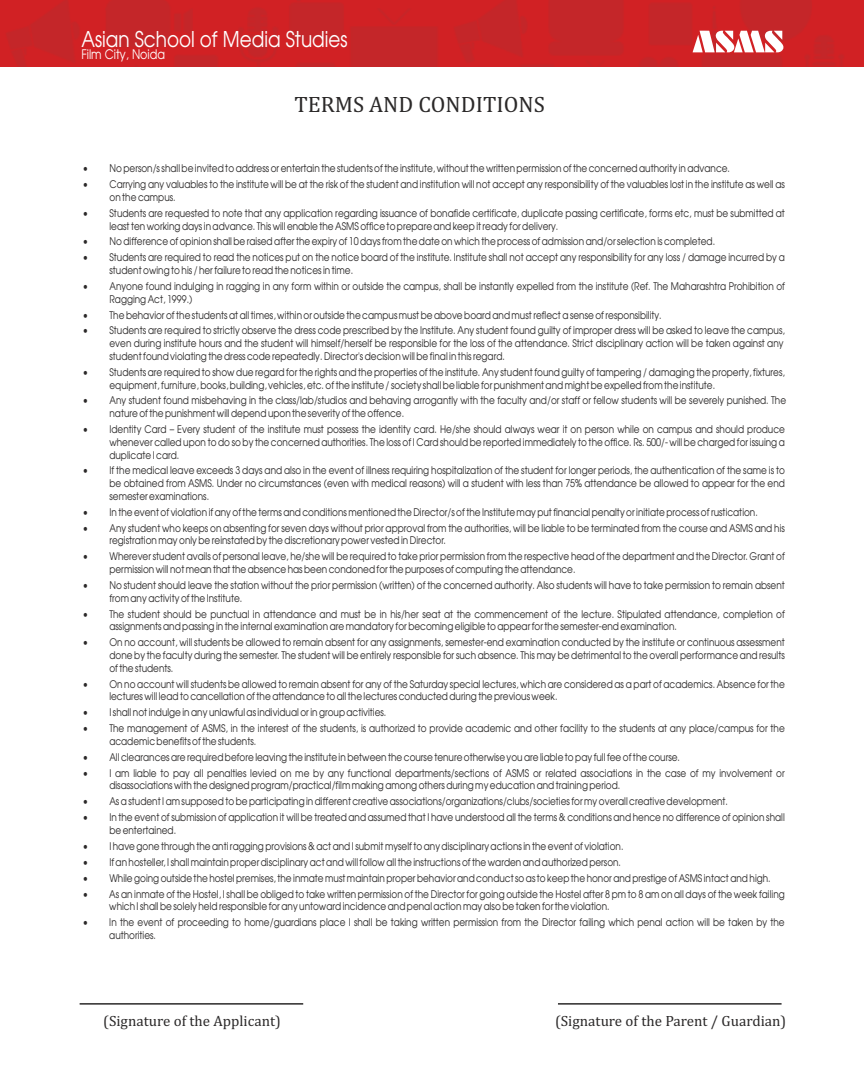
<style>
.page{position:relative;width:864px;height:1080px;background:#fff}
.page>*{position:absolute;margin:0;border:0;box-sizing:border-box;transform-origin:0 0}
.t1{font:22.5px "Cambria";color:#2b2929}
.t2{font:100 21.75px "Avant Garde";color:#fff}
.t3{font:15px "Cambria";color:#2b2929}
.t4{font:100 13.2px "Avant Garde";color:#fff}
.t5{font:100 10.5px/12.8px "Avant Garde";color:#2b2929}
</style>
<div class="page">
<img style="left:0;top:0;width:864px;height:66px">
<hr style="left:558px;top:1003px;width:224px;height:2px;background:#2b2929">
<hr style="left:80px;top:1003px;width:223px;height:2px;background:#2b2929">
<svg style="left:693px;top:31px;width:90px;height:21px"></svg>
<h2 class="t2" style="left:81px;top:30px;width:268px">Asian School of Media Studies</h2>
<p class="t4" style="left:81px;top:49px;width:85px">Film City, Noida</p>
<h1 class="t1" style="left:295px;top:94px;width:252px">TERMS AND CONDITIONS</h1>
<p class="t5" style="left:83px;top:163px;width:649px">• No person/s shall be invited to address or entertain the students of the institute, without the written permission of the concerned authority in advance.</p>
<p class="t5" style="left:110px;top:179px;width:677px;text-indent:-27px">• Carrying any valuables to the institute will be at the risk of the student and institution will not accept any responsibility of the valuables lost in the institute as well as on the campus.</p>
<p class="t5" style="left:110px;top:208px;width:677px;text-indent:-27px">• Students are requested to note that any application regarding issuance of bonafide certificate, duplicate passing certificate, forms etc, must be submitted at least ten working days in advance. This will enable the ASMS office to prepare and keep it ready for delivery.</p>
<p class="t5" style="left:83px;top:236px;width:634px">• No difference of opinion shall be raised after the expiry of 10 days from the date on which the process of admission and/or selection is completed.</p>
<p class="t5" style="left:110px;top:252px;width:677px;text-indent:-27px">• Students are required to read the notices put on the notice board of the institute. Institute shall not accept any responsibility for any loss / damage incurred by a student owing to his / her failure to read the notices in time.</p>
<p class="t5" style="left:110px;top:281px;width:677px;text-indent:-27px">• Anyone found indulging in ragging in any form within or outside the campus, shall be instantly expelled from the institute (Ref. The Maharashtra Prohibition of<br>Ragging Act, 1999.)</p>
<p class="t5" style="left:83px;top:309px;width:580px">• The behavior of the students at all times, within or outside the campus must be above board and must reflect a sense of responsibility.</p>
<p class="t5" style="left:109px;top:325px;width:677px;text-indent:-27px">• Students are required to strictly observe the dress code prescribed by the Institute. Any student found guilty of improper dress will be asked to leave the campus, even during institute hours and the student will himself/herself be responsible for the loss of the attendance. Strict disciplinary action will be taken against any student found violating the dress code repeatedly. Director's decision will be final in this regard.</p>
<p class="t5" style="left:109px;top:367px;width:677px;text-indent:-27px">• Students are required to show due regard for the rights and the properties of the institute. Any student found guilty of tampering / damaging the property, fixtures, equipment, furniture, books, building, vehicles, etc. of the institute / society shall be liable for punishment and might be expelled from the institute.</p>
<p class="t5" style="left:109px;top:395px;width:678px;text-indent:-27px">• Any student found misbehaving in the class/lab/studios and behaving arrogantly with the faculty and/or staff or fellow students will be severely punished. The nature of the punishment will depend upon the severity of the offence.</p>
<p class="t5" style="left:109px;top:424px;width:677px;text-align:justify;text-indent:-27px">• Identity Card – Every student of the institute must possess the identity card. He/she should always wear it on person while on campus and should produce whenever called upon to do so by the concerned authorities. The loss of I Card should be reported immediately to the office. Rs. 500/- will be charged for issuing a duplicate I card.</p>
<p class="t5" style="left:109px;top:465px;width:677px;text-align:justify;text-indent:-27px">• If the medical leave exceeds 3 days and also in the event of illness requiring hospitalization of the student for longer periods, the authentication of the same is to be obtained from ASMS. Under no circumstances (even with medical reasons) will a student with less than 75% attendance be allowed to appear for the end semester examinations.</p>
<p class="t5" style="left:83px;top:507px;width:676px">• In the event of violation if any of the terms and conditions mentioned the Director/s of the Institute may put financial penalty or initiate process of rustication.</p>
<p class="t5" style="left:109px;top:523px;width:677px;text-indent:-27px">• Any student who keeps on absenting for seven days without prior approval from the authorities, will be liable to be terminated from the course and ASMS and his registration may only be reinstated by the discretionary power vested in Director.</p>
<p class="t5" style="left:109px;top:551px;width:677px;text-indent:-27px">• Wherever student avails of personal leave, he/she will be required to take prior permission from the respective head of the department and the Director. Grant of permission will not mean that the absence has been condoned for the purposes of computing the attendance.</p>
<p class="t5" style="left:109px;top:580px;width:677px;text-indent:-27px">• No student should leave the station without the prior permission (written) of the concerned authority. Also students will have to take permission to remain absent from any activity of the Institute.</p>
<p class="t5" style="left:109px;top:608px;width:677px;text-indent:-27px">• The student should be punctual in attendance and must be in his/her seat at the commencement of the lecture. Stipulated attendance, completion of assignments and passing in the internal examination are mandatory for becoming eligible to appear for the semester-end examination.</p>
<p class="t5" style="left:109px;top:637px;width:677px;text-align:justify;text-indent:-27px">• On no account, will students be allowed to remain absent for any assignments, semester-end examination conducted by the institute or continuous assessment done by the faculty during the semester. The student will be entirely responsible for such absence. This may be detrimental to the overall performance and results of the students.</p>
<p class="t5" style="left:109px;top:678px;width:677px;text-indent:-27px">• On no account will students be allowed to remain absent for any of the Saturday special lectures, which are considered as a part of academics. Absence for the lectures will lead to cancellation of the attendance to all the lectures conducted during the previous week.</p>
<p class="t5" style="left:83px;top:707px;width:305px">• I shall not indulge in any unlawful as individual or in group activities.</p>
<p class="t5" style="left:109px;top:723px;width:677px;text-indent:-27px">• The management of ASMS, in the interest of the students, is authorized to provide academic and other facility to the students at any place/campus for the academic benefits of the students.</p>
<p class="t5" style="left:83px;top:752px;width:599px">• All clearances are required before leaving the institute in between the course tenure otherwise you are liable to pay full fee of the course.</p>
<p class="t5" style="left:109px;top:767px;width:677px;text-indent:-27px">• I am liable to pay all penalties levied on me by any functional departments/sections of ASMS or related associations in the case of my involvement or disassociations with the designed program/practical/film making among others during my education and training period.</p>
<p class="t5" style="left:83px;top:796px;width:647px">• As a student I am supposed to be participating in different creative associations/organizations/clubs/societies for my overall creative development.</p>
<p class="t5" style="left:109px;top:812px;width:677px;text-indent:-27px">• In the event of submission of application it will be treated and assumed that I have understood all the terms &amp; conditions and hence no difference of opinion shall be entertained.</p>
<p class="t5" style="left:83px;top:841px;width:542px">• I have gone through the anti ragging provisions &amp; act and I submit myself to any disciplinary actions in the event of violation.</p>
<p class="t5" style="left:83px;top:857px;width:540px">• If an hosteller, I shall maintain proper disciplinary act and will follow all the instructions of the warden and authorized person.</p>
<p class="t5" style="left:83px;top:872px;width:689px">• While going outside the hostel premises, the inmate must maintain proper behavior and conduct so as to keep the honor and prestige of ASMS intact and high.</p>
<p class="t5" style="left:109px;top:888px;width:677px;text-indent:-27px">• As an inmate of the Hostel, I shall be obliged to take written permission of the Director for going outside the Hostel after 8 pm to 8 am on all days of the week failing which I shall be solely held responsible for any untoward incidence and penal action may also be taken for the violation.</p>
<p class="t5" style="left:109px;top:917px;width:677px;text-indent:-27px">• In the event of proceeding to home/guardians place I shall be taking written permission from the Director failing which penal action will be taken by the authorities.</p>
<h3 class="t3" style="left:103px;top:1014px;width:179px">(Signature of the Applicant)</h3>
<h3 class="t3" style="left:555px;top:1014px;width:233px">(Signature of the Parent / Guardian)</h3>
</div>
